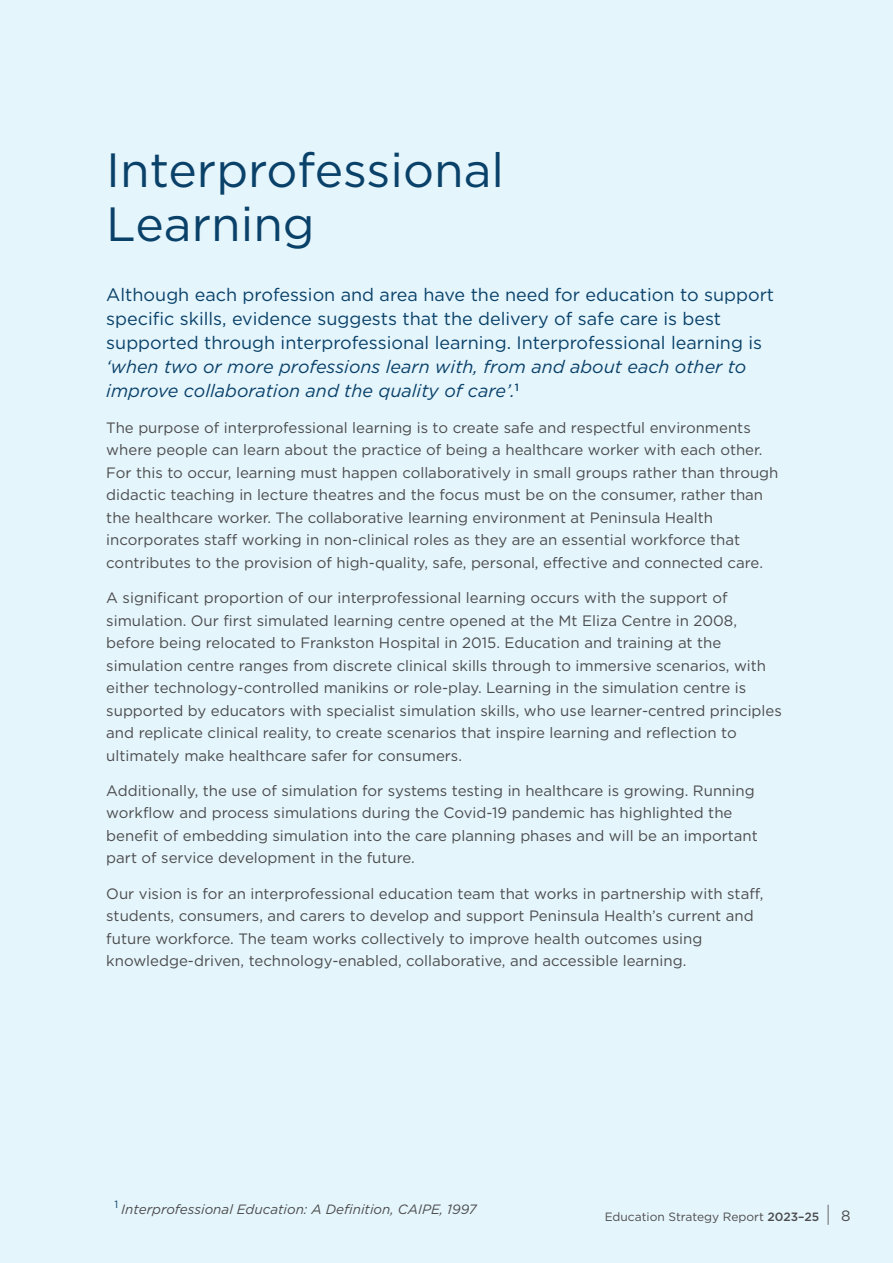
<style>
.page{position:relative;width:893px;height:1263px;background:#e5f5fc}
.page>*{position:absolute;margin:0;border:0;box-sizing:border-box;transform-origin:0 0}
.Heading{font:48px/54px "Gotham";color:#094169}
.Body_Copy{font:18px/24px "Gotham";color:#094169}
.Body_Copy-2{font:15px/22.5px "Gotham";color:#4b4c4d}
.Body_Copy-3{font:italic 13.5px "Gotham";color:#4b4c4d}
.t1{font:12px "Gotham";color:#4b4c4d}
.s1{font-style:italic}
.s2{font-weight:500}
.s3{font-size:21.6px}
.s4{font-size:15px}
</style>
<div class="page">
<p class="Heading" style="left:106px;top:142px;width:399px">Interprofessional<br>Learning</p>
<p class="Body_Copy" style="left:106px;top:283px;width:669px">Although each profession and area have the need for education to support specific skills, evidence suggests that the delivery of safe care is best supported through interprofessional learning. Interprofessional learning is <span class="s1">‘when two or more professions learn with, from and about each other to improve collaboration and the quality of care’.</span><sup>1</sup></p>
<p class="Body_Copy-2" style="left:106px;top:416px;width:674px">The purpose of interprofessional learning is to create safe and respectful environments where people can learn about the practice of being a healthcare worker with each other.<br>For this to occur, learning must happen collaboratively in small groups rather than through didactic teaching in lecture theatres and the focus must be on the consumer, rather than the healthcare worker. The collaborative learning environment at Peninsula Health incorporates staff working in non-clinical roles as they are an essential workforce that contributes to the provision of high-quality, safe, personal, effective and connected care.</p>
<p class="Body_Copy-2" style="left:106px;top:586px;width:677px">A significant proportion of our interprofessional learning occurs with the support of simulation. Our first simulated learning centre opened at the Mt Eliza Centre in 2008, before being relocated to Frankston Hospital in 2015. Education and training at the simulation centre ranges from discrete clinical skills through to immersive scenarios, with either technology-controlled manikins or role-play. Learning in the simulation centre is supported by educators with specialist simulation skills, who use learner-centred principles and replicate clinical reality, to create scenarios that inspire learning and reflection to ultimately make healthcare safer for consumers.</p>
<p class="Body_Copy-2" style="left:106px;top:779px;width:653px">Additionally, the use of simulation for systems testing in healthcare is growing. Running workflow and process simulations during the Covid-19 pandemic has highlighted the benefit of embedding simulation into the care planning phases and will be an important part of service development in the future.</p>
<p class="Body_Copy-2" style="left:106px;top:882px;width:659px">Our vision is for an interprofessional education team that works in partnership with staff, students, consumers, and carers to develop and support Peninsula Health’s current and future workforce. The team works collectively to improve health outcomes using knowledge-driven, technology-enabled, collaborative, and accessible learning.</p>
<p class="Body_Copy-3" style="left:114px;top:1200px;width:364px"><sup>1</sup> Interprofessional Education: A Definition, CAIPE, 1997</p>
<p class="t1" style="left:605px;top:1209px;width:247px">Education Strategy Report <span class="s2">2023–25</span> <span class="s3">|</span> <span class="s4">8</span></p>
</div>
